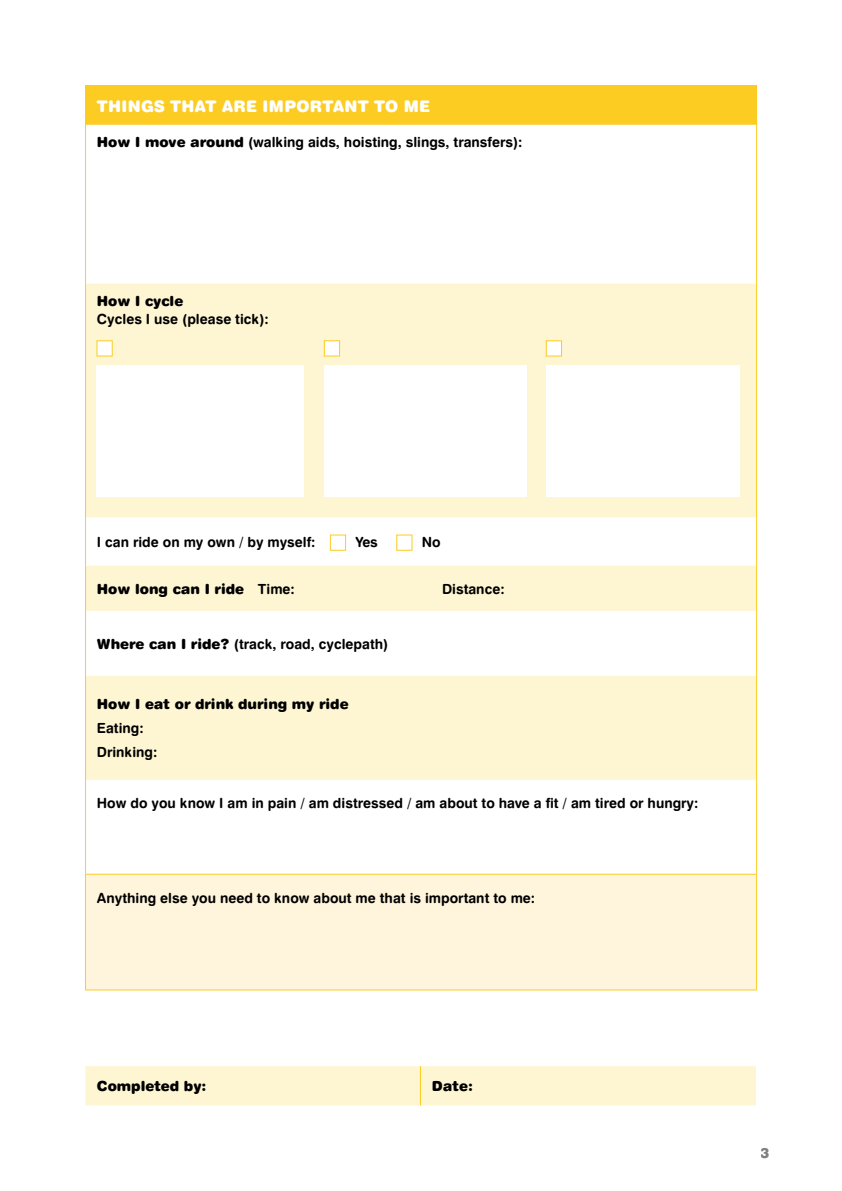
<style>
.page{position:relative;width:842px;height:1191px;background:#fff}
.page>*{position:absolute;margin:0;border:0;box-sizing:border-box;transform-origin:0 0}
.t1{font:16px "Swiss 721 BT Black Rounded";letter-spacing:.02em;color:#fff}
.t2{font:14px/24px "Swiss 721 BT Bold Rounded";color:#000}
.t3{font:14px "Swiss 721 BT Black Rounded";color:#000}
.s1{font-family:"Swiss 721 BT Black Rounded"}
.s2{font-family:"Swiss 721 BT Bold Rounded"}
</style>
<div class="page">
<div style="left:86px;top:86px;width:670px;height:39px;background:#fccc22"></div>
<svg style="left:86px;top:283px;width:670px;height:497px;fill:#fef5d3"></svg>
<div style="left:86px;top:874px;width:670px;height:116px;background:#fff5dc"></div>
<hr style="left:85px;top:85px;width:672px;height:1px;background:#fccc22">
<hr style="left:85px;top:86px;width:1px;height:39px;background:#fccc22">
<hr style="left:756px;top:86px;width:1px;height:39px;background:#fccc22">
<hr style="left:85px;top:125px;width:1px;height:158px;background:#fccc22">
<hr style="left:756px;top:125px;width:1px;height:158px;background:#fccc22">
<hr style="left:85px;top:283px;width:1px;height:234px;background:#fccc22">
<hr style="left:756px;top:283px;width:1px;height:234px;background:#fccc22">
<hr style="left:85px;top:517px;width:1px;height:49px;background:#fccc22">
<hr style="left:756px;top:517px;width:1px;height:49px;background:#fccc22">
<hr style="left:85px;top:566px;width:1px;height:45px;background:#fccc22">
<hr style="left:756px;top:566px;width:1px;height:45px;background:#fccc22">
<hr style="left:85px;top:611px;width:1px;height:65px;background:#fccc22">
<hr style="left:756px;top:611px;width:1px;height:65px;background:#fccc22">
<hr style="left:85px;top:676px;width:1px;height:104px;background:#fccc22">
<hr style="left:756px;top:676px;width:1px;height:104px;background:#fccc22">
<hr style="left:85px;top:780px;width:1px;height:93px;background:#fccc22">
<hr style="left:756px;top:780px;width:1px;height:93px;background:#fccc22">
<hr style="left:85px;top:873px;width:672px;height:1px;background:#fccc22">
<hr style="left:85px;top:874px;width:1px;height:115px;background:#fccc22">
<hr style="left:756px;top:874px;width:1px;height:115px;background:#fccc22">
<hr style="left:85px;top:989px;width:672px;height:1px;background:#fccc22">
<div style="left:96px;top:365px;width:208px;height:131px;background:#fff"></div>
<div style="left:324px;top:365px;width:202px;height:131px;background:#fff"></div>
<div style="left:546px;top:365px;width:193px;height:131px;background:#fff"></div>
<div style="left:330px;top:534px;width:16px;height:17px;background:#fff;border:1px solid #fccc22"></div>
<div style="left:96px;top:340px;width:17px;height:16px;background:#fff;border:1px solid #fccc22"></div>
<div style="left:396px;top:534px;width:16px;height:17px;background:#fff;border:1px solid #fccc22"></div>
<div style="left:546px;top:340px;width:16px;height:16px;background:#fff;border:1px solid #fccc22"></div>
<div style="left:324px;top:340px;width:16px;height:16px;background:#fff;border:1px solid #fccc22"></div>
<div style="left:85px;top:1066px;width:671px;height:39px;background:#fef5d3"></div>
<hr style="left:420px;top:1066px;width:1px;height:39px;background:#fccc22">
<p class="t1" style="left:97px;top:96px;width:335px">THINGS THAT ARE IMPORTANT TO ME</p>
<p class="t2" style="left:97px;top:130px;width:427px"><span class="s1">How I move around</span> (walking aids, hoisting, slings, transfers):</p>
<p class="t3" style="left:97px;top:293px;width:88px">How I cycle</p>
<p class="t2" style="left:97px;top:307px;width:173px">Cycles I use (please tick):</p>
<p class="t2" style="left:97px;top:530px;width:220px">I can ride on my own / by myself:</p>
<p class="t2" style="left:355px;top:530px;width:24px">Yes</p>
<p class="t2" style="left:422px;top:530px;width:20px">No</p>
<p class="t3" style="left:97px;top:580px;width:200px">How long can I ride <span class="s2">Time:</span></p>
<p class="t2" style="left:442px;top:576px;width:64px">Distance:</p>
<p class="t2" style="left:97px;top:632px;width:293px"><span class="s1">Where can I ride?</span> (track, road, cyclepath)</p>
<p class="t3" style="left:97px;top:696px;width:253px">How I eat or drink during my ride</p>
<p class="t2" style="left:97px;top:716px;width:62px">Eating:<br>Drinking:</p>
<p class="t2" style="left:97px;top:791px;width:603px">How do you know I am in pain / am distressed / am about to have a fit / am tired or hungry:</p>
<p class="t2" style="left:97px;top:885px;width:440px">Anything else you need to know about me that is important to me:</p>
<p class="t3" style="left:97px;top:1078px;width:111px">Completed by:</p>
<p class="t3" style="left:432px;top:1078px;width:42px">Date:</p>
<p class="t3" style="left:761px;top:1144px;width:11px">3</p>
</div>
